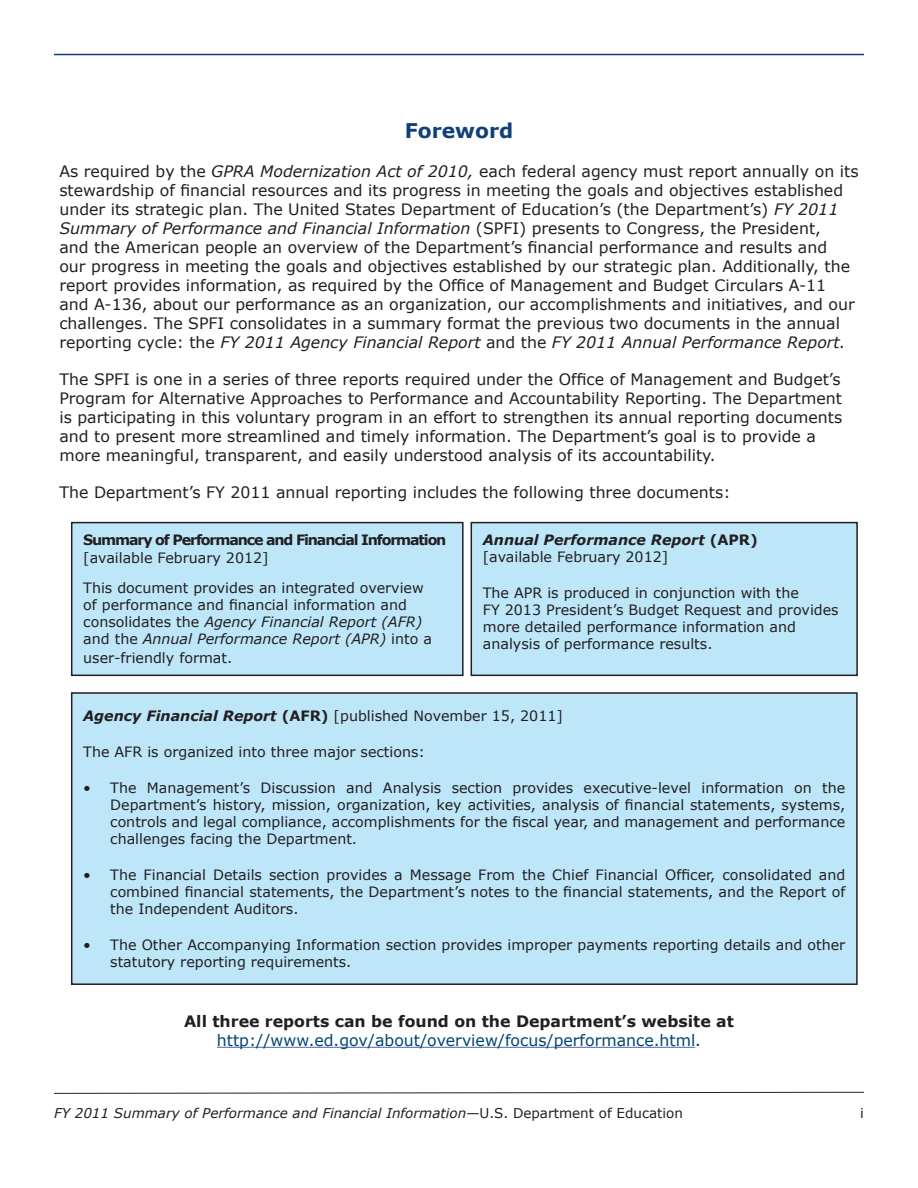
<style>
.page{position:relative;width:918px;height:1188px;background:#fff}
.page>*{position:absolute;margin:0;border:0;box-sizing:border-box;transform-origin:0 0}
.t1{font:700 20.25px "Verdana";color:#103f79}
.t2{font:15.75px/18.9px "Verdana";color:#231f20}
.t3{font:15.75px/18.9px "Verdana";color:#004571;text-align:center}
.t4{font:14.25px/17.1px "Verdana";color:#231f20}
.t5{font:700 14.25px/17.1px "Verdana";letter-spacing:-.08em;color:#231f20}
.t6{font:italic 700 14.25px/17.1px "Verdana";color:#231f20}
.t7{font:italic 13.5px "Verdana";color:#231f20}
.t8{font:13.5px "Verdana";color:#231f20}
.s1{font-style:italic}
.s2{font-weight:400}
.s3{font-style:normal}
.s4{font-weight:400;font-style:normal}
.s5{font-weight:700;font-style:italic}
.s6{font-weight:700}
.s7{font-weight:700;color:#231f20}
.s8{color:#231f20}
</style>
<div class="page">
<hr style="left:54px;top:54px;width:810px;height:1px;background:#103f79">
<hr style="left:217px;top:1047px;width:478px;height:1px;background:#4c67b1">
<div style="left:72px;top:523px;width:391px;height:152px;background:#bde6f9"></div>
<div style="left:71px;top:522px;width:393px;height:154px;border:2px solid #231f20"></div>
<div style="left:471px;top:523px;width:386px;height:152px;background:#bde6f9"></div>
<div style="left:471px;top:522px;width:387px;height:154px;border:2px solid #231f20"></div>
<div style="left:72px;top:693px;width:785px;height:291px;background:#bde6f9"></div>
<div style="left:71px;top:692px;width:787px;height:293px;border:2px solid #231f20"></div>
<svg style="left:54px;top:1092px;width:810px;height:2px;background:#939191"></svg>
<h1 class="t1" style="left:405px;top:117px;width:110px">Foreword</h1>
<p class="t2" style="left:59px;top:162px;width:801px">As required by the <span class="s1">GPRA Modernization Act of 2010,</span> each federal agency must report annually on its stewardship of financial resources and its progress in meeting the goals and objectives established under its strategic plan. The United States Department of Education’s (the Department’s) <span class="s1">FY 2011<br>Summary of Performance and Financial Information</span> (SPFI) presents to Congress, the President,<br>and the American people an overview of the Department’s financial performance and results and<br>our progress in meeting the goals and objectives established by our strategic plan. Additionally, the report provides information, as required by the Office of Management and Budget Circulars A-11 and A-136, about our performance as an organization, our accomplishments and initiatives, and our challenges. The SPFI consolidates in a summary format the previous two documents in the annual reporting cycle: the <span class="s1">FY 2011 Agency Financial Report</span> and the <span class="s1">FY 2011 Annual Performance Report.</span></p>
<p class="t2" style="left:59px;top:370px;width:784px">The SPFI is one in a series of three reports required under the Office of Management and Budget’s Program for Alternative Approaches to Performance and Accountability Reporting. The Department is participating in this voluntary program in an effort to strengthen its annual reporting documents and to present more streamlined and timely information. The Department’s goal is to provide a more meaningful, transparent, and easily understood analysis of its accountability.</p>
<p class="t2" style="left:59px;top:483px;width:673px">The Department’s FY 2011 annual reporting includes the following three documents:</p>
<h3 class="t5" style="left:83px;top:531px;width:365px">Summary of Performance and Financial Information <span class="s2">[available February 2012]</span></h3>
<p class="t4" style="left:83px;top:579px;width:350px">This document provides an integrated overview of performance and financial information and consolidates the <span class="s1">Agency Financial Report (AFR) </span>and the <span class="s1">Annual Performance Report (APR)</span> into a</p>
<p class="t4" style="left:83px;top:649px;width:151px">user-friendly format.</p>
<h3 class="t6" style="left:483px;top:531px;width:277px">Annual Performance Report <span class="s3">(APR) </span><span class="s4">[available February 2012]</span></h3>
<p class="t4" style="left:483px;top:584px;width:357px">The APR is produced in conjunction with the<br>FY 2013 President’s Budget Request and provides more detailed performance information and analysis of performance results.</p>
<h3 class="t4" style="left:83px;top:708px;width:481px"><span class="s5">Agency Financial Report</span> <span class="s6">(AFR)</span> [published November 15, 2011]</h3>
<p class="t4" style="left:83px;top:743px;width:343px">The AFR is organized into three major sections:</p>
<p class="t4" style="left:83px;top:779px;width:9px">•</p>
<p class="t4" style="left:110px;top:779px;width:737px;text-align:justify">The Management’s Discussion and Analysis section provides executive-level information on the Department’s history, mission, organization, key activities, analysis of financial statements, systems, controls and legal compliance, accomplishments for the fiscal year, and management and performance challenges facing the Department.</p>
<p class="t4" style="left:110px;top:866px;width:737px;text-align:justify">The Financial Details section provides a Message From the Chief Financial Officer, consolidated and combined financial statements, the Department’s notes to the financial statements, and the Report of the Independent Auditors.</p>
<p class="t4" style="left:110px;top:936px;width:737px">The Other Accompanying Information section provides improper payments reporting details and other statutory reporting requirements.</p>
<p class="t4" style="left:83px;top:866px;width:9px">•</p>
<p class="t4" style="left:83px;top:936px;width:9px">•</p>
<p class="t3" style="left:184px;top:1012px;width:551px"><span class="s7">All three reports can be found on the Department’s website at </span>http://www.ed.gov/about/overview/focus/performance.html<span class="s8">.</span></p>
<p class="t7" style="left:54px;top:1104px;width:631px">FY 2011 Summary of Performance and Financial Information—<span class="s3">U.S. Department of Education</span></p>
<p class="t8" style="left:860px;top:1104px;width:5px">i</p>
</div>
